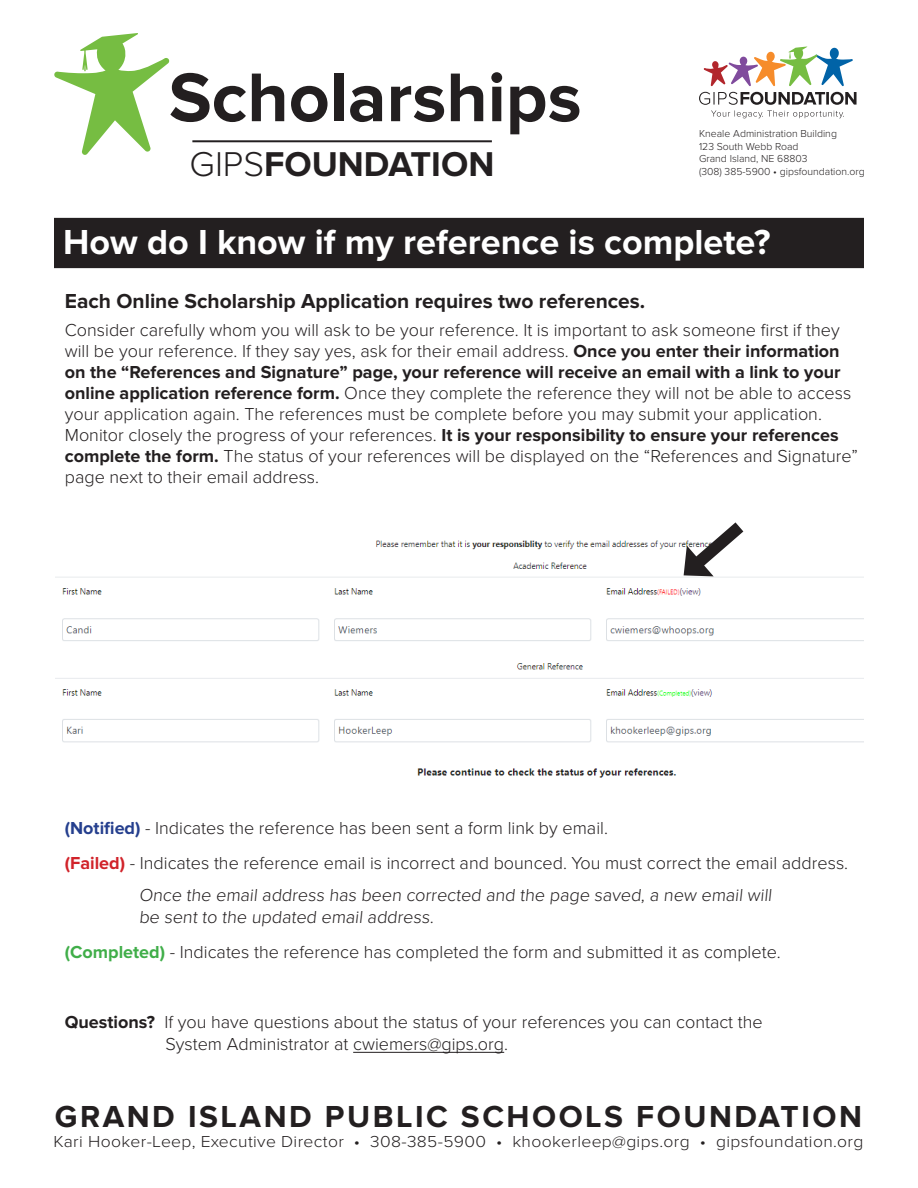
<style>
.page{position:relative;width:918px;height:1188px;background:#fff}
.page>*{position:absolute;margin:0;border:0;box-sizing:border-box;transform-origin:0 0}
.t1{font:700 71.4px "Proxima Nova";color:#231f20}
.t2{font:700 36px "Proxima Nova";color:#fff}
.t3{font:700 35.7px "Proxima Nova";color:#231f20}
.t4{font:700 31.5px "Proxima Nova";letter-spacing:.08em;color:#231f20}
.t5{font:700 21px "Proxima Nova";color:#231f20}
.t6{font:300 18px/21px "Proxima Nova";color:#231f20}
.t7{font:300 16.5px "Proxima Nova";letter-spacing:.02em;color:#231f20;scale:1.06 1}
.t8{font:300 10.5px "Proxima Nova";color:#231f20}
.s1{font-weight:300}
.s2{font-weight:700}
.s3{font-weight:700;color:#253f8e}
.s4{font-weight:700;color:#d1232a}
.s5{font-weight:700;color:#40ae49}
</style>
<div class="page">
<hr style="left:192px;top:140px;width:300px;height:2px;background:#231f20">
<svg style="left:54px;top:33px;width:116px;height:122px"></svg>
<hr style="left:353px;top:1052px;width:151px;height:1px;background:#231f20">
<svg style="left:699px;top:92px;width:158px;height:26px"></svg>
<svg style="left:704px;top:47px;width:149px;height:39px"></svg>
<div style="left:55px;top:219px;width:808px;height:48px;background:#231f20"></div>
<div style="left:54px;top:218px;width:810px;height:50px;border:2px solid #231f20"></div>
<img style="left:55px;top:540px;width:809px;height:238px">
<svg style="left:677px;top:522px;width:79px;height:62px"></svg>
<p class="t1" style="left:169px;top:56px;width:414px">Scholarships</p>
<p class="t3" style="left:190px;top:143px;width:306px"><span class="s1">GIPS</span>FOUNDATION</p>
<p class="t8" style="left:699px;top:128px;width:139px">Kneale Administration Building</p>
<p class="t8" style="left:699px;top:140px;width:101px">123 South Webb Road</p>
<p class="t8" style="left:699px;top:153px;width:110px">Grand Island, NE 68803</p>
<p class="t8" style="left:699px;top:165px;width:167px">(308) 385-5900 • gipsfoundation.org</p>
<p class="t2" style="left:63px;top:221px;width:709px">How do I know if my reference is complete?</p>
<p class="t5" style="left:65px;top:289px;width:582px">Each Online Scholarship Application requires two references.</p>
<p class="t6" style="left:65px;top:320px;width:795px">Consider carefully whom you will ask to be your reference. It is important to ask someone first if they will be your reference. If they say yes, ask for their email address. <span class="s2">Once you enter their information on the “References and Signature” page, your reference will receive an email with a link to your online application reference form.</span> Once they complete the reference they will not be able to access your application again. The references must be complete before you may submit your application.<br>Monitor closely the progress of your references. <span class="s2">It is your responsibility to ensure your references complete the form.</span> The status of your references will be displayed on the “References and Signature” page next to their email address.</p>
<p class="t6" style="left:65px;top:818px;width:545px"><span class="s3">(Notified)</span> - Indicates the reference has been sent a form link by email.</p>
<p class="t6" style="left:65px;top:853px;width:785px"><span class="s4">(Failed)</span> - Indicates the reference email is incorrect and bounced. You must correct the email address.</p>
<p class="t6" style="left:139px;top:885px;width:637px;line-height:21.6px">Once the email address has been corrected and the page saved, a new email will be sent to the updated email address.</p>
<p class="t6" style="left:65px;top:942px;width:717px"><span class="s5">(Completed)</span> - Indicates the reference has completed the form and submitted it as complete.</p>
<p class="t6" style="left:165px;top:1012px;width:599px;line-height:21.6px;text-indent:-101px"><span class="s2">Questions?</span> If you have questions about the status of your references you can contact the<br>System Administrator at cwiemers@gips.org.</p>
<p class="t4" style="left:55px;top:1098px;width:809px">GRAND ISLAND PUBLIC SCHOOLS FOUNDATION</p>
<p class="t7" style="left:54px;top:1132px;width:766px">Kari Hooker-Leep, Executive Director • 308-385-5900 • khookerleep@gips.org • gipsfoundation.org</p>
</div>
